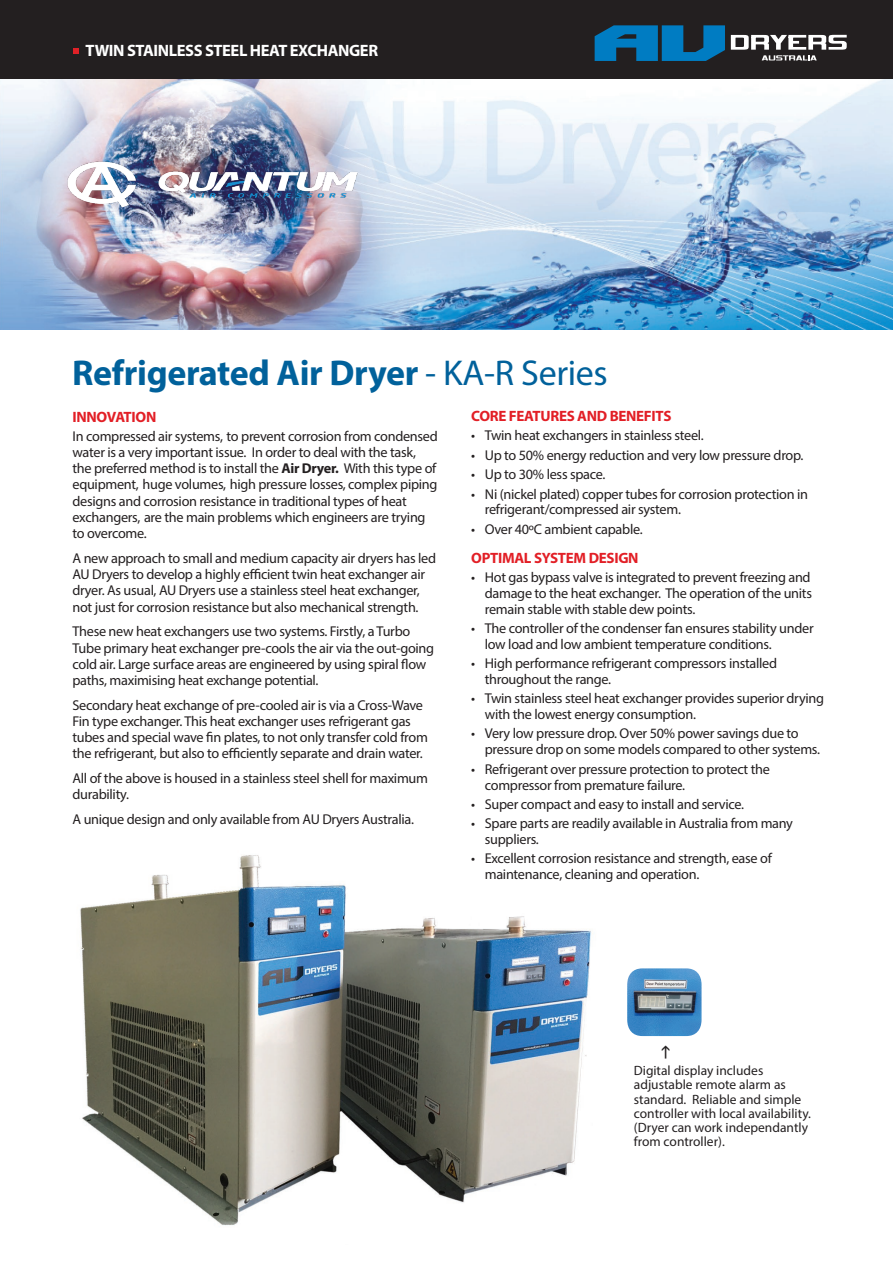
<style>
.page{position:relative;width:893px;height:1263px;background:#fff}
.page>*{position:absolute;margin:0;border:0;box-sizing:border-box;transform-origin:0 0}
.t1{font:700 36px "Myriad Pro";letter-spacing:-.01em;color:#01619b}
.t2{font:700 16.5px "Myriad Pro";letter-spacing:-.025em;color:#fff}
.t3{font:700 15px "Myriad Pro";letter-spacing:-.02em;color:#e21f26}
.t4{font:14.25px/16.2px "Myriad Pro";letter-spacing:-.02em;color:#231f20}
.t5{font:13.5px/14.2px "Myriad Pro";color:#231f20}
.s1{font-weight:400}
.s2{font-weight:700}
</style>
<div class="page">
<img style="left:80px;top:855px;width:511px;height:371px">
<img style="left:0;top:79px;width:893px;height:251px">
<img style="left:627px;top:968px;width:74px;height:68px">
<div style="left:0;top:0;width:893px;height:79px;background:#231f20"></div>
<svg style="left:595px;top:25px;width:130px;height:36px"></svg>
<svg style="left:731px;top:35px;width:116px;height:25px"></svg>
<svg style="left:73px;top:48px;width:6px;height:5px"></svg>
<img style="left:1px;top:79px;width:434px;height:204px">
<p class="t2" style="left:86px;top:40px;width:294px">TWIN STAINLESS STEEL HEAT EXCHANGER</p>
<h1 class="t1" style="left:72px;top:350px;width:537px">Refrigerated Air Dryer <span class="s1">- KA-R Series</span></h1>
<p class="t3" style="left:72px;top:407px;width:85px">INNOVATION</p>
<p class="t4" style="left:72px;top:428px;width:367px">In compressed air systems, to prevent corrosion from condensed water is a very important issue. In order to deal with the task, the preferred method is to install the <span class="s2">Air Dryer.</span> With this type of equipment, huge volumes, high pressure losses, complex piping designs and corrosion resistance in traditional types of heat exchangers, are the main problems which engineers are trying to overcome.</p>
<p class="t4" style="left:72px;top:550px;width:365px">A new approach to small and medium capacity air dryers has led AU Dryers to develop a highly efficient twin heat exchanger air dryer. As usual, AU Dryers use a stainless steel heat exchanger, not just for corrosion resistance but also mechanical strength.</p>
<p class="t4" style="left:72px;top:623px;width:363px">These new heat exchangers use two systems. Firstly, a Turbo Tube primary heat exchanger pre-cools the air via the out-going cold air. Large surface areas are engineered by using spiral flow paths, maximising heat exchange potential.</p>
<p class="t4" style="left:72px;top:696px;width:357px">Secondary heat exchange of pre-cooled air is via a Cross-Wave Fin type exchanger. This heat exchanger uses refrigerant gas tubes and special wave fin plates, to not only transfer cold from the refrigerant, but also to efficiently separate and drain water.</p>
<p class="t4" style="left:72px;top:770px;width:357px">All of the above is housed in a stainless steel shell for maximum durability.</p>
<p class="t4" style="left:72px;top:811px;width:343px">A unique design and only available from AU Dryers Australia.</p>
<p class="t3" style="left:471px;top:406px;width:202px">CORE FEATURES AND BENEFITS</p>
<p class="t4" style="left:471px;top:427px;width:234px">• Twin heat exchangers in stainless steel.</p>
<p class="t4" style="left:471px;top:447px;width:334px">• Up to 50% energy reduction and very low pressure drop.</p>
<p class="t4" style="left:471px;top:466px;width:136px">• Up to 30% less space.</p>
<p class="t4" style="left:485px;top:486px;width:325px;text-indent:-13px">• Ni (nickel plated) copper tubes for corrosion protection in refrigerant/compressed air system.</p>
<p class="t4" style="left:471px;top:521px;width:173px">• Over 40ºC ambient capable.</p>
<p class="t3" style="left:471px;top:548px;width:169px">OPTIMAL SYSTEM DESIGN</p>
<p class="t4" style="left:485px;top:569px;width:329px;text-align:justify;text-indent:-13px">• Hot gas bypass valve is integrated to prevent freezing and damage to the heat exchanger. The operation of the units remain stable with stable dew points.</p>
<p class="t4" style="left:485px;top:620px;width:330px;text-indent:-13px">• The controller of the condenser fan ensures stability under low load and low ambient temperature conditions.</p>
<p class="t4" style="left:485px;top:655px;width:294px;text-indent:-13px">• High performance refrigerant compressors installed throughout the range.</p>
<p class="t4" style="left:485px;top:690px;width:341px;text-indent:-13px">• Twin stainless steel heat exchanger provides superior drying with the lowest energy consumption.</p>
<p class="t4" style="left:485px;top:725px;width:337px;text-indent:-13px">• Very low pressure drop. Over 50% power savings due to pressure drop on some models compared to other systems.</p>
<p class="t4" style="left:485px;top:761px;width:287px;text-indent:-13px">• Refrigerant over pressure protection to protect the compressor from premature failure.</p>
<p class="t4" style="left:471px;top:796px;width:274px">• Super compact and easy to install and service.</p>
<p class="t4" style="left:485px;top:815px;width:310px;text-indent:-13px">• Spare parts are readily available in Australia from many suppliers.</p>
<p class="t4" style="left:485px;top:850px;width:289px;text-indent:-13px">• Excellent corrosion resistance and strength, ease of maintenance, cleaning and operation.</p>
<p class="t5" style="left:634px;top:1063px;width:179px">Digital display includes adjustable remote alarm as standard. Reliable and simple controller with local availability. (Dryer can work independantly from controller).</p>
</div>
